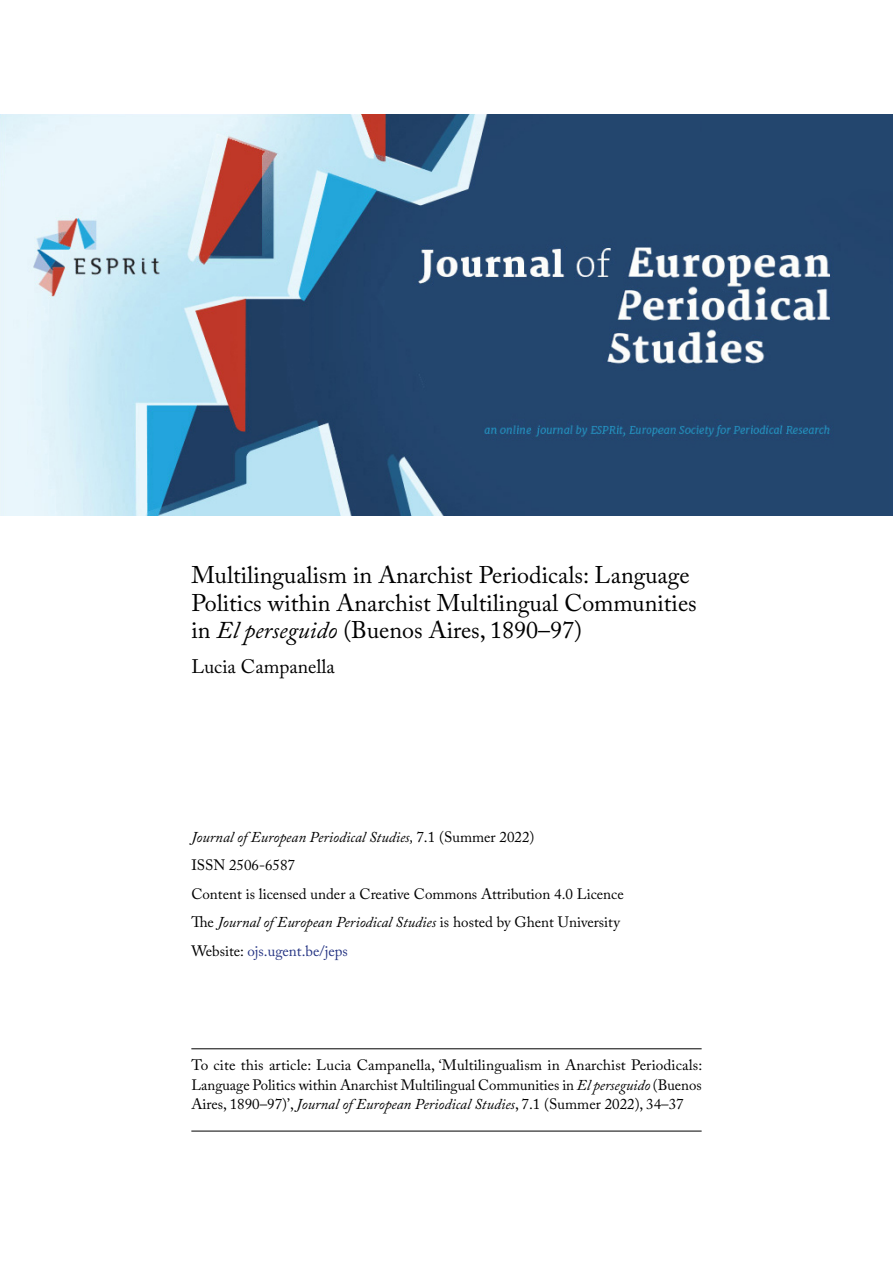
<style>
.page{position:relative;width:893px;height:1263px;background:#fff}
.page>*{position:absolute;margin:0;border:0;box-sizing:border-box;transform-origin:0 0}
.t1{font:24px/27.6px "Adobe Caslon Pro";color:#000}
.t2{font:19.5px "Adobe Caslon Pro";color:#000}
.t3{font:15px/28.5px "Adobe Caslon Pro";color:#000}
.s1{font-style:italic}
.s2{color:#253483}
</style>
<div class="page">
<img style="left:0;top:115px;width:893px;height:400px">
<hr style="left:191px;top:1048px;width:511px;height:1px;background:#000">
<hr style="left:191px;top:1131px;width:511px;height:1px;background:#000">
<h1 class="t1" style="left:191px;top:561px;width:507px">Multilingualism in Anarchist Periodicals: Language<br>Politics within Anarchist Multilingual Communities in <span class="s1">El perseguido</span> (Buenos Aires, 1890–97)</h1>
<h2 class="t2" style="left:191px;top:655px;width:145px">Lucia Campanella</h2>
<p class="t3" style="left:191px;top:822px;width:434px"><span class="s1">Journal of European Periodical Studies,</span> 7.1 (Summer 2022)<br>ISSN 2506-6587<br>Content is licensed under a Creative Commons Attribution 4.0 Licence The <span class="s1">Journal of European Periodical Studies</span> is hosted by Ghent University Website: <span class="s2">ojs.ugent.be/jeps</span></p>
<p class="t3" style="left:191px;top:1055px;width:512px;line-height:19.5px;text-align:justify">To cite this article: Lucia Campanella, ‘Multilingualism in Anarchist Periodicals:<br>Language Politics within Anarchist Multilingual Communities in <span class="s1">El perseguido</span> (Buenos Aires, 1890–97)’, <span class="s1">Journal of European Periodical Studies</span>, 7.1 (Summer 2022), 34–37</p>
</div>
